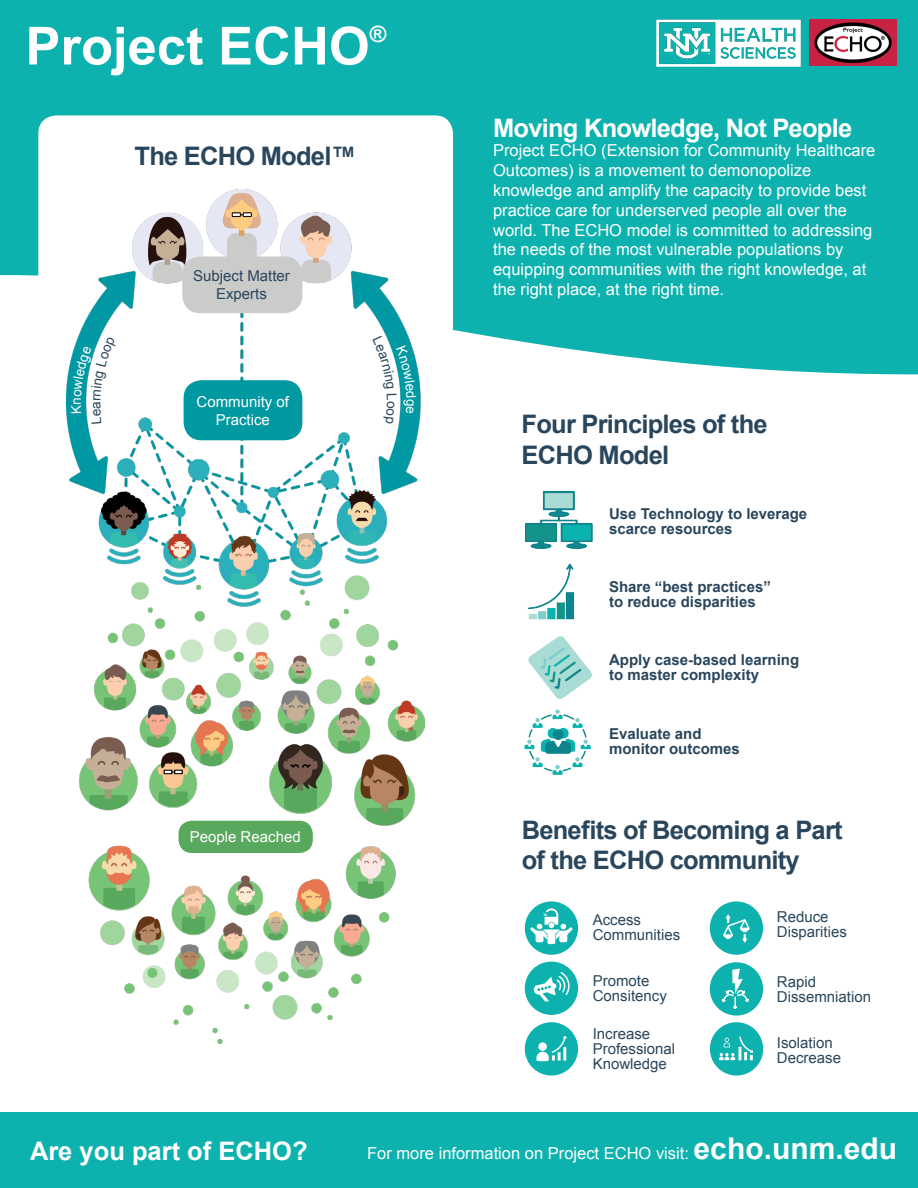
<style>
.page{position:relative;width:918px;height:1188px;background:#fff}
.page>*{position:absolute;margin:0;border:0;box-sizing:border-box;transform-origin:0 0}
.t1{font:700 52.5px "Arial";color:#fff}
.t2{font:700 25.5px "Arial";letter-spacing:-.03em;color:#29465c}
.t3{font:700 25.5px "Arial";letter-spacing:-.03em;color:#fff}
.t4{font:700 25.5px "Arial";color:#fff}
.t5{font:700 22.5px "Arial";color:#fff}
.Content{font:16.5px/19.8px "Arial";color:#fff}
.icon_content{font:700 15px "Arial";color:#29465c}
.icon_content-2{font:15px/15px "Arial";color:#29465c}
.Content-2{font:15px/18px "Arial";color:#fff;text-align:center}
.Content-3{font:15px/18px "Arial";color:#29465c;text-align:center}
.t6{font:13.5px "Arial";color:#fff}
.t7{font:13.5px "Arial";color:#29465c}
.s1{font-weight:700;font-size:30px}
</style>
<div class="page">
<svg style="left:0;top:92px;width:918px;height:282px;background:#1fb7b4"></svg>
<div style="left:0;top:0;width:918px;height:92px;background:#0db2ae"></div>
<div style="left:0;top:1112px;width:918px;height:76px;background:#0db2ae"></div>
<img style="left:656px;top:19px;width:154px;height:48px">
<img style="left:810px;top:20px;width:87px;height:46px">
<img style="left:528px;top:637px;width:64px;height:62px">
<img style="left:527px;top:563px;width:48px;height:74px">
<img style="left:525px;top:491px;width:67px;height:58px">
<img style="left:524px;top:709px;width:67px;height:66px">
<div style="left:38px;top:115px;width:415px;height:246px;background:#fff;border-radius:18px"></div>
<img style="left:67px;top:190px;width:357px;height:854px">
<div style="left:182px;top:256px;width:120px;height:57px;background:#cbcbca;border-radius:18px"></div>
<div style="left:184px;top:380px;width:118px;height:60px;background:#0098a1;border-radius:18px"></div>
<div style="left:179px;top:821px;width:134px;height:32px;background:#58a85d;border-radius:14px"></div>
<div style="left:525px;top:1022px;width:53px;height:54px;background:#0db2ae;border-radius:50%"></div>
<svg style="left:536px;top:1036px;width:31px;height:26px"></svg>
<div style="left:710px;top:1022px;width:53px;height:54px;background:#0db2ae;border-radius:50%"></div>
<svg style="left:719px;top:1036px;width:34px;height:24px"></svg>
<div style="left:525px;top:901px;width:53px;height:54px;background:#0db2ae;border-radius:50%"></div>
<svg style="left:530px;top:908px;width:42px;height:36px"></svg>
<div style="left:710px;top:901px;width:53px;height:54px;background:#0db2ae;border-radius:50%"></div>
<svg style="left:723px;top:914px;width:27px;height:29px"></svg>
<div style="left:710px;top:962px;width:53px;height:54px;background:#0db2ae;border-radius:50%"></div>
<svg style="left:721px;top:969px;width:28px;height:40px"></svg>
<div style="left:525px;top:962px;width:53px;height:53px;background:#0db2ae;border-radius:50%"></div>
<svg style="left:534px;top:972px;width:35px;height:30px"></svg>
<svg style="left:71px;top:337px;width:46px;height:87px"></svg>
<svg style="left:372px;top:336px;width:44px;height:88px"></svg>
<h1 class="t1" style="left:26px;top:11px;width:346px">Project ECHO</h1>
<h3 class="t5" style="left:370px;top:19px;width:18px">®</h3>
<p class="t2" style="left:135px;top:139px;width:223px">The ECHO Model™</p>
<p class="t7" style="left:87px;top:409px;width:9px;rotate:-90deg">a</p>
<p class="Content-3" style="left:193px;top:267px;width:98px">Subject Matter<br>Experts</p>
<p class="Content-2" style="left:197px;top:393px;width:94px">Community of<br>Practice</p>
<p class="t6" style="left:420px;top:399px;width:9px;rotate:90deg">g</p>
<p class="Content-2" style="left:190px;top:828px;width:112px">People Reached</p>
<p class="t3" style="left:493px;top:111px;width:361px">Moving Knowledge, Not People</p>
<p class="Content" style="left:493px;top:141px;width:384px">Project ECHO (Extension for Community Healthcare Outcomes) is a movement to demonopolize knowledge and amplify the capacity to provide best practice care for underserved people all over the world. The ECHO model is committed to addressing the needs of the most vulnerable populations by equipping communities with the right knowledge, at the right place, at the right time.</p>
<p class="t2" style="left:522px;top:408px;width:248px">Four Principles of the</p>
<p class="t2" style="left:522px;top:438px;width:149px">ECHO Model</p>
<p class="icon_content" style="left:609px;top:504px;width:200px">Use Technology to leverage</p>
<p class="icon_content" style="left:609px;top:519px;width:125px">scarce resources</p>
<p class="icon_content" style="left:609px;top:576px;width:163px">Share “best practices”</p>
<p class="icon_content" style="left:609px;top:591px;width:148px">to reduce disparities</p>
<p class="icon_content" style="left:609px;top:650px;width:192px">Apply case-based learning</p>
<p class="icon_content" style="left:609px;top:665px;width:152px">to master complexity</p>
<p class="icon_content" style="left:609px;top:724px;width:94px">Evaluate and</p>
<p class="icon_content" style="left:609px;top:739px;width:132px">monitor outcomes</p>
<p class="t2" style="left:522px;top:813px;width:322px">Benefits of Becoming a Part</p>
<p class="t2" style="left:522px;top:843px;width:279px">of the ECHO community</p>
<p class="icon_content-2" style="left:593px;top:912px;width:89px">Access<br>Communities</p>
<p class="icon_content-2" style="left:593px;top:974px;width:76px">Promote<br>Consitency</p>
<p class="icon_content-2" style="left:593px;top:1027px;width:84px">Increase<br>Professional<br>Knowledge</p>
<p class="icon_content-2" style="left:777px;top:909px;width:72px">Reduce<br>Disparities</p>
<p class="icon_content-2" style="left:777px;top:974px;width:96px">Rapid<br>Dissemniation</p>
<p class="icon_content-2" style="left:777px;top:1035px;width:66px">Isolation<br>Decrease</p>
<h2 class="t4" style="left:30px;top:1135px;width:279px">Are you part of ECHO?</h2>
<p class="Content" style="left:367px;top:1143px;width:531px">For more information on Project ECHO visit: <span class="s1">echo.unm.edu</span></p>
</div>
